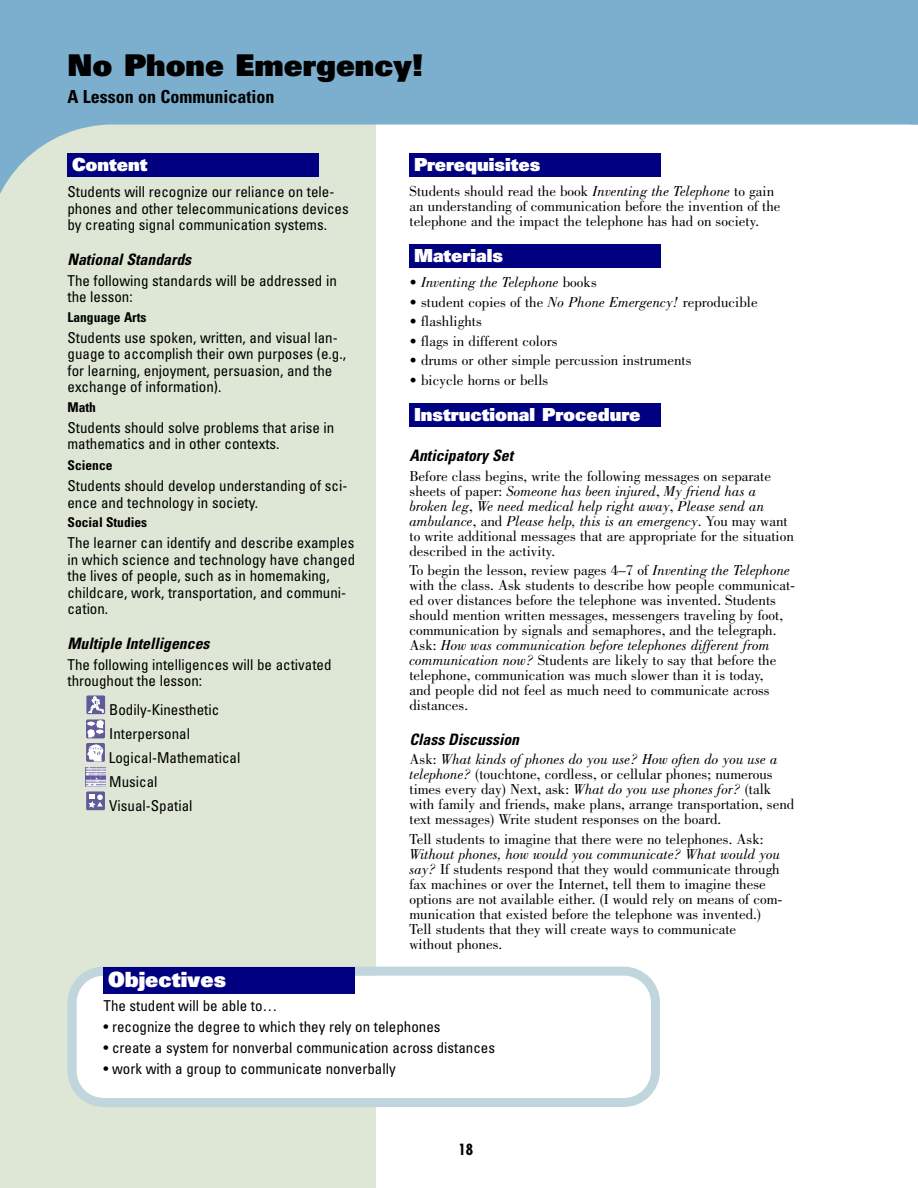
<style>
.page{position:relative;width:918px;height:1188px;background:#fff}
.page>*{position:absolute;margin:0;border:0;box-sizing:border-box;transform-origin:0 0}
.t1{font:30px "Univers LT Std X Black";color:#000}
.t2{font:21px "Univers LT Std X Black";color:#fff}
.t3{font:18px "Univers LT Std X Black";color:#fff}
.t4{font:700 condensed 18px "Univers LT Std";color:#000}
.t5{font:italic 700 condensed 15.75px "Univers LT Std";color:#000}
.t6{font:15px/15px "Bodoni Std";color:#000}
.t7{font:condensed 15px/16.5px "Univers LT Std";color:#000}
.t8{font:italic 15px "Bodoni Std";color:#000}
.t9{font:700 condensed 15px "Futura Std";color:#000}
.t10{font:700 condensed 13.5px "Univers LT Std";color:#000}
.s1{font-style:italic}
.s2{font-style:normal}
</style>
<div class="page">
<div style="left:0;top:0;width:376px;height:1188px;background:#dee6d5"></div>
<svg style="left:0;top:0;width:911px;height:250px;fill:#7caece"></svg>
<svg style="left:911px;top:0;width:7px;height:125px"></svg>
<div style="left:86px;top:791px;width:19px;height:19px;background:#605a9a;border-radius:2px"></div>
<svg style="left:89px;top:794px;width:14px;height:14px"></svg>
<svg style="left:86px;top:695px;width:19px;height:19px"></svg>
<svg style="left:86px;top:697px;width:20px;height:90px"></svg>
<div style="left:68px;top:153px;width:252px;height:23px;background:#000080"></div>
<div style="left:410px;top:404px;width:252px;height:23px;background:#000080"></div>
<div style="left:410px;top:244px;width:252px;height:24px;background:#000080"></div>
<div style="left:410px;top:153px;width:252px;height:23px;background:#000080"></div>
<svg style="left:68px;top:967px;width:592px;height:140px"></svg>
<div style="left:104px;top:967px;width:252px;height:27px;background:#000080"></div>
<h1 class="t1" style="left:68px;top:54px;width:357px">No Phone Emergency!</h1>
<p class="t4" style="left:68px;top:90px;width:209px">A Lesson on Communication</p>
<p class="t3" style="left:72px;top:158px;width:77px">Content</p>
<p class="t7" style="left:67px;top:185px;width:283px">Students will recognize our reliance on tele&shy;phones and other telecommunications devices by creating signal communication systems.</p>
<p class="t5" style="left:68px;top:253px;width:125px">National Standards</p>
<p class="t7" style="left:67px;top:273px;width:271px">The following standards will be addressed in the lesson:</p>
<p class="t10" style="left:68px;top:312px;width:81px">Language Arts</p>
<p class="t7" style="left:68px;top:330px;width:280px">Students use spoken, written, and visual lan&shy;guage to accomplish their own purposes (e.g., for learning, enjoyment, persuasion, and the exchange of information).</p>
<p class="t10" style="left:68px;top:402px;width:30px">Math</p>
<p class="t7" style="left:67px;top:420px;width:268px">Students should solve problems that arise in mathematics and in other contexts.</p>
<p class="t10" style="left:68px;top:460px;width:47px">Science</p>
<p class="t7" style="left:67px;top:479px;width:281px">Students should develop understanding of sci&shy;ence and technology in society.</p>
<p class="t10" style="left:68px;top:517px;width:81px">Social Studies</p>
<p class="t7" style="left:67px;top:536px;width:289px">The learner can identify and describe examples in which science and technology have changed the lives of people, such as in homemaking, childcare, work, transportation, and communi&shy;cation.</p>
<p class="t5" style="left:68px;top:637px;width:144px">Multiple Intelligences</p>
<p class="t7" style="left:67px;top:657px;width:266px">The following intelligences will be activated throughout the lesson:</p>
<p class="t7" style="left:109px;top:699px;width:133px;line-height:24px">Bodily-Kinesthetic<br>Interpersonal<br>Logical-Mathematical<br>Musical<br>Visual-Spatial</p>
<h2 class="t2" style="left:108px;top:972px;width:120px">Objectives</h2>
<p class="t3" style="left:414px;top:158px;width:128px">Prerequisites</p>
<p class="t6" style="left:409px;top:185px;width:373px">Students should read the book <span class="s1">Inventing the Telephone</span> to gain an understanding of communication before the invention of the telephone and the impact the telephone has had on society.</p>
<p class="t3" style="left:414px;top:249px;width:91px">Materials</p>
<p class="t8" style="left:409px;top:277px;width:189px"><span class="s2">•</span> Inventing the Telephone <span class="s2">books</span></p>
<p class="t6" style="left:409px;top:296px;width:350px">• student copies of the <span class="s1">No Phone Emergency!</span> reproducible</p>
<p class="t6" style="left:409px;top:315px;width:74px">• flashlights</p>
<p class="t6" style="left:409px;top:335px;width:150px">• flags in different colors</p>
<p class="t6" style="left:409px;top:354px;width:284px">• drums or other simple percussion instruments</p>
<p class="t6" style="left:409px;top:374px;width:140px">• bicycle horns or bells</p>
<p class="t3" style="left:414px;top:408px;width:228px">Instructional Procedure</p>
<p class="t5" style="left:410px;top:450px;width:105px">Anticipatory Set</p>
<p class="t6" style="left:409px;top:470px;width:386px">Before class begins, write the following messages on separate sheets of paper: <span class="s1">Someone has been injured</span>, <span class="s1">My friend has a broken leg</span>, <span class="s1">We need medical help right away</span>, <span class="s1">Please send an ambulance</span>, and <span class="s1">Please help, this is an emergency</span>. You may want to write additional messages that are appropriate for the situation described in the activity.</p>
<p class="t6" style="left:409px;top:564px;width:387px">To begin the lesson, review pages 4–7 of <span class="s1">Inventing the Telephone </span>with the class. Ask students to describe how people communicat&shy;ed over distances before the telephone was invented. Students should mention written messages, messengers traveling by foot, communication by signals and semaphores, and the telegraph.<br>Ask: <span class="s1">How was communication before telephones different from communication now?</span> Students are likely to say that before the telephone, communication was much slower than it is today,<br>and people did not feel as much need to communicate across distances.</p>
<p class="t5" style="left:410px;top:733px;width:111px">Class Discussion</p>
<p class="t6" style="left:409px;top:753px;width:386px">Ask: <span class="s1">What kinds of phones do you use? How often do you use a telephone?</span> (touchtone, cordless, or cellular phones; numerous times every day) Next, ask: <span class="s1">What do you use phones for?</span> (talk with family and friends, make plans, arrange transportation, send text messages) Write student responses on the board.</p>
<p class="t6" style="left:409px;top:833px;width:356px">Tell students to imagine that there were no telephones. Ask:</p>
<p class="t6" style="left:409px;top:848px;width:375px"><span class="s1">Without phones, how would you communicate? What would you say?</span> If students respond that they would communicate through fax machines or over the Internet, tell them to imagine these options are not available either. (I would rely on means of com&shy;munication that existed before the telephone was invented.)<br>Tell students that they will create ways to communicate without phones.</p>
<p class="t7" style="left:104px;top:998px;width:176px">The student will be able to…</p>
<p class="t7" style="left:103px;top:1019px;width:339px">• recognize the degree to which they rely on telephones</p>
<p class="t7" style="left:103px;top:1040px;width:393px">• create a system for nonverbal communication across distances</p>
<p class="t7" style="left:103px;top:1061px;width:294px">• work with a group to communicate nonverbally</p>
<p class="t9" style="left:458px;top:1143px;width:16px">18</p>
</div>
